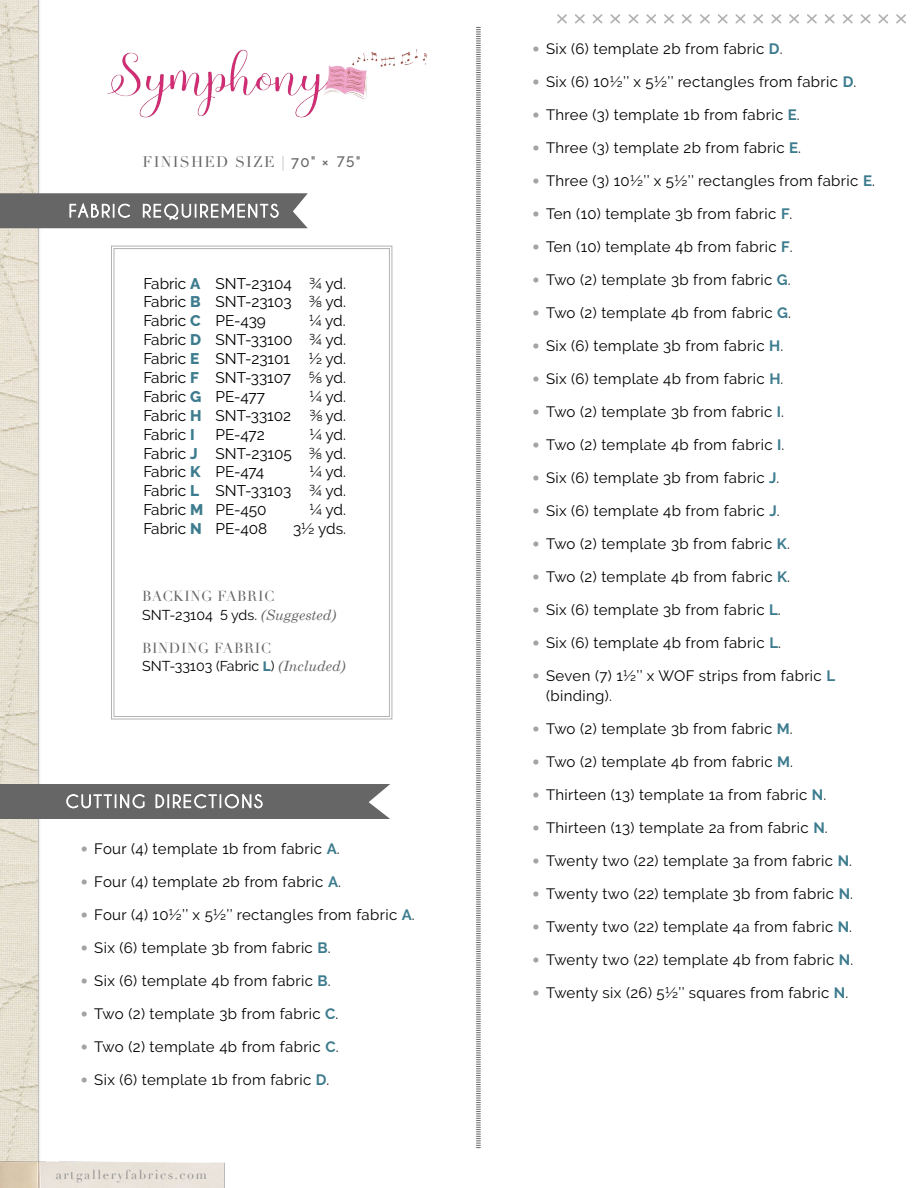
<style>
.page{position:relative;width:918px;height:1188px;background:#fff}
.page>*{position:absolute;margin:0;border:0;box-sizing:border-box;transform-origin:0 0}
.t1{font:15.3px/18.9px "Raleway";color:#000;text-align:justify}
.t2{font:15px/19.5px "Raleway";letter-spacing:.025em;color:#000}
.t3{font:15px "Didot";letter-spacing:.08em;color:#656665}
.t4{font:italic 14.1px "Century Schoolbook";color:#636466}
.t5{font:14.1px "Didot";letter-spacing:.04em;color:#656665}
.t6{font:12.75px "Didot";letter-spacing:.125em;color:#939494}
.s1{font-family:"Raleway";font-weight:500}
.s2{font-weight:800;color:#3d7c8e}
.s3{font-family:"Raleway";font-style:normal;font-size:14.25px;color:#000}
.s4{font-family:"Raleway";font-style:normal;color:#000}
.s5{font-family:"Raleway";font-weight:800;font-style:normal;font-size:13.5px;color:#3d7c8e}
.s6{font-family:"Didot";font-size:14.1px;color:#a2a3a3}
.s7{font-weight:700;color:#3d7c8e}
</style>
<div class="page">
<img style="left:0;top:0;width:62px;height:1154px">
<img style="left:0;top:1154px;width:225px;height:34px">
<svg style="left:557px;top:14px;width:349px;height:10px"></svg>
<svg style="left:111px;top:246px;width:281px;height:474px"></svg>
<div style="left:114px;top:248px;width:276px;height:469px;border:1px solid #b2b2b2"></div>
<svg style="left:0;top:193px;width:308px;height:35px;background:#777877"></svg>
<svg style="left:0;top:784px;width:390px;height:35px;background:#727372"></svg>
<svg style="left:476px;top:27px;width:5px;height:1121px"></svg>
<img style="left:107px;top:49px;width:320px;height:69px">
<p class="t3" style="left:143px;top:153px;width:219px">FINISHED SIZE | <span class="s1">70" × 75"</span></p>
<p class="t1" style="left:144px;top:274px;width:204px">Fabric <span class="s2">A</span> SNT-23104 ¾ yd.<br>Fabric <span class="s2">B</span> SNT-23103 ⅜ yd.<br>Fabric <span class="s2">C</span> PE</p>
<p class="t1" style="left:144px;top:311px;width:204px;text-indent:166px">¼ yd.<br>Fabric <span class="s2">D</span> SNT-33100 ¾ yd.<br>Fabric <span class="s2">E</span> SNT-23101 ½ yd.<br>Fabric <span class="s2">F</span> SNT-33107 ⅝ yd.<br>Fabric <span class="s2">G</span> PE</p>
<p class="t1" style="left:234px;top:311px;width:33px">-439</p>
<p class="t1" style="left:144px;top:387px;width:204px;text-indent:166px">¼ yd.<br>Fabric <span class="s2">H</span> SNT-33102 ⅜ yd.<br>Fabric <span class="s2">I</span> PE</p>
<p class="t1" style="left:234px;top:387px;width:32px">-477</p>
<p class="t1" style="left:144px;top:425px;width:204px;text-indent:166px">¼ yd.<br>Fabric <span class="s2">J</span> SNT-23105 ⅜ yd.<br>Fabric <span class="s2">K</span> PE</p>
<p class="t1" style="left:234px;top:425px;width:32px">-472</p>
<p class="t1" style="left:144px;top:463px;width:204px;text-indent:166px">¼ yd.<br>Fabric <span class="s2">L</span> SNT-33103 ¾ yd.<br>Fabric <span class="s2">M</span> PE-450</p>
<p class="t1" style="left:234px;top:463px;width:31px">-474</p>
<p class="t1" style="left:309px;top:500px;width:38px">¼ yd.</p>
<p class="t1" style="left:144px;top:519px;width:125px">Fabric <span class="s2">N</span> PE-408</p>
<p class="t1" style="left:293px;top:519px;width:54px">3½ yds.</p>
<p class="t5" style="left:142px;top:588px;width:134px">BACKING FABRIC</p>
<p class="t4" style="left:142px;top:604px;width:196px"><span class="s3">SNT-23104</span> <span class="s4">5 yds.</span> (Suggested)</p>
<p class="t5" style="left:142px;top:639px;width:131px">BINDING FABRIC</p>
<p class="t4" style="left:142px;top:656px;width:205px"><span class="s3">SNT-33103</span> <span class="s4">(Fabric</span> <span class="s5">L</span><span class="s4">)</span> (Included)</p>
<p class="t2" style="left:81px;top:839px;width:260px"><span class="s6">•</span> Four (4) template 1b from fabric <span class="s7">A</span>.</p>
<p class="t2" style="left:81px;top:872px;width:262px"><span class="s6">•</span> Four (4) template 2b from fabric <span class="s7">A</span>.</p>
<p class="t2" style="left:81px;top:905px;width:335px"><span class="s6">•</span> Four (4) 10½’’ x 5½’’ rectangles from fabric <span class="s7">A</span>.</p>
<p class="t2" style="left:81px;top:938px;width:251px"><span class="s6">•</span> Six (6) template 3b from fabric <span class="s7">B</span>.</p>
<p class="t2" style="left:81px;top:971px;width:251px"><span class="s6">•</span> Six (6) template 4b from fabric <span class="s7">B</span>.</p>
<p class="t2" style="left:81px;top:1004px;width:259px"><span class="s6">•</span> Two (2) template 3b from fabric <span class="s7">C</span>.</p>
<p class="t2" style="left:81px;top:1037px;width:259px"><span class="s6">•</span> Two (2) template 4b from fabric <span class="s7">C</span>.</p>
<p class="t2" style="left:81px;top:1070px;width:250px"><span class="s6">•</span> Six (6) template 1b from fabric <span class="s7">D</span>.</p>
<p class="t6" style="left:56px;top:1167px;width:153px">artgalleryfabrics.com</p>
<p class="t2" style="left:532px;top:39px;width:252px"><span class="s6">•</span> Six (6) template 2b from fabric <span class="s7">D</span>.</p>
<p class="t2" style="left:533px;top:72px;width:325px"><span class="s6">•</span> Six (6) 10½’’ x 5½’’ rectangles from fabric <span class="s7">D</span>.</p>
<p class="t2" style="left:533px;top:105px;width:269px"><span class="s6">•</span> Three (3) template 1b from fabric <span class="s7">E</span>.</p>
<p class="t2" style="left:533px;top:138px;width:270px"><span class="s6">•</span> Three (3) template 2b from fabric <span class="s7">E</span>.</p>
<p class="t2" style="left:533px;top:171px;width:344px"><span class="s6">•</span> Three (3) 10½’’ x 5½’’ rectangles from fabric <span class="s7">E</span>.</p>
<p class="t2" style="left:533px;top:204px;width:261px"><span class="s6">•</span> Ten (10) template 3b from fabric <span class="s7">F</span>.</p>
<p class="t2" style="left:533px;top:237px;width:262px"><span class="s6">•</span> Ten (10) template 4b from fabric <span class="s7">F</span>.</p>
<p class="t2" style="left:533px;top:270px;width:260px"><span class="s6">•</span> Two (2) template 3b from fabric <span class="s7">G</span>.</p>
<p class="t2" style="left:533px;top:303px;width:260px"><span class="s6">•</span> Two (2) template 4b from fabric <span class="s7">G</span>.</p>
<p class="t2" style="left:532px;top:336px;width:252px"><span class="s6">•</span> Six (6) template 3b from fabric <span class="s7">H</span>.</p>
<p class="t2" style="left:533px;top:369px;width:252px"><span class="s6">•</span> Six (6) template 4b from fabric <span class="s7">H</span>.</p>
<p class="t2" style="left:533px;top:402px;width:253px"><span class="s6">•</span> Two (2) template 3b from fabric <span class="s7">I</span>.</p>
<p class="t2" style="left:532px;top:435px;width:253px"><span class="s6">•</span> Two (2) template 4b from fabric <span class="s7">I</span>.</p>
<p class="t2" style="left:533px;top:468px;width:248px"><span class="s6">•</span> Six (6) template 3b from fabric <span class="s7">J</span>.</p>
<p class="t2" style="left:533px;top:501px;width:249px"><span class="s6">•</span> Six (6) template 4b from fabric <span class="s7">J</span>.</p>
<p class="t2" style="left:533px;top:534px;width:259px"><span class="s6">•</span> Two (2) template 3b from fabric <span class="s7">K</span>.</p>
<p class="t2" style="left:532px;top:567px;width:259px"><span class="s6">•</span> Two (2) template 4b from fabric <span class="s7">K</span>.</p>
<p class="t2" style="left:533px;top:600px;width:250px"><span class="s6">•</span> Six (6) template 3b from fabric <span class="s7">L</span>.</p>
<p class="t2" style="left:532px;top:633px;width:250px"><span class="s6">•</span> Six (6) template 4b from fabric <span class="s7">L</span>.</p>
<p class="t2" style="left:546px;top:666px;width:291px;text-indent:-14px"><span class="s6">•</span> Seven (7) 1½’’ x WOF strips from fabric <span class="s7">L </span>(binding).</p>
<p class="t2" style="left:532px;top:718px;width:262px"><span class="s6">•</span> Two (2) template 3b from fabric <span class="s7">M</span>.</p>
<p class="t2" style="left:532px;top:751px;width:262px"><span class="s6">•</span> Two (2) template 4b from fabric <span class="s7">M</span>.</p>
<p class="t2" style="left:532px;top:784px;width:295px"><span class="s6">•</span> Thirteen (13) template 1a from fabric <span class="s7">N</span>.</p>
<p class="t2" style="left:533px;top:817px;width:297px"><span class="s6">•</span> Thirteen (13) template 2a from fabric <span class="s7">N</span>.</p>
<p class="t2" style="left:533px;top:850px;width:321px"><span class="s6">•</span> Twenty two (22) template 3a from fabric <span class="s7">N</span>.</p>
<p class="t2" style="left:533px;top:883px;width:322px"><span class="s6">•</span> Twenty two (22) template 3b from fabric <span class="s7">N</span>.</p>
<p class="t2" style="left:533px;top:916px;width:321px"><span class="s6">•</span> Twenty two (22) template 4a from fabric <span class="s7">N</span>.</p>
<p class="t2" style="left:533px;top:949px;width:322px"><span class="s6">•</span> Twenty two (22) template 4b from fabric <span class="s7">N</span>.</p>
<p class="t2" style="left:533px;top:982px;width:317px"><span class="s6">•</span> Twenty six (26) 5½’’ squares from fabric <span class="s7">N</span>.</p>
</div>
